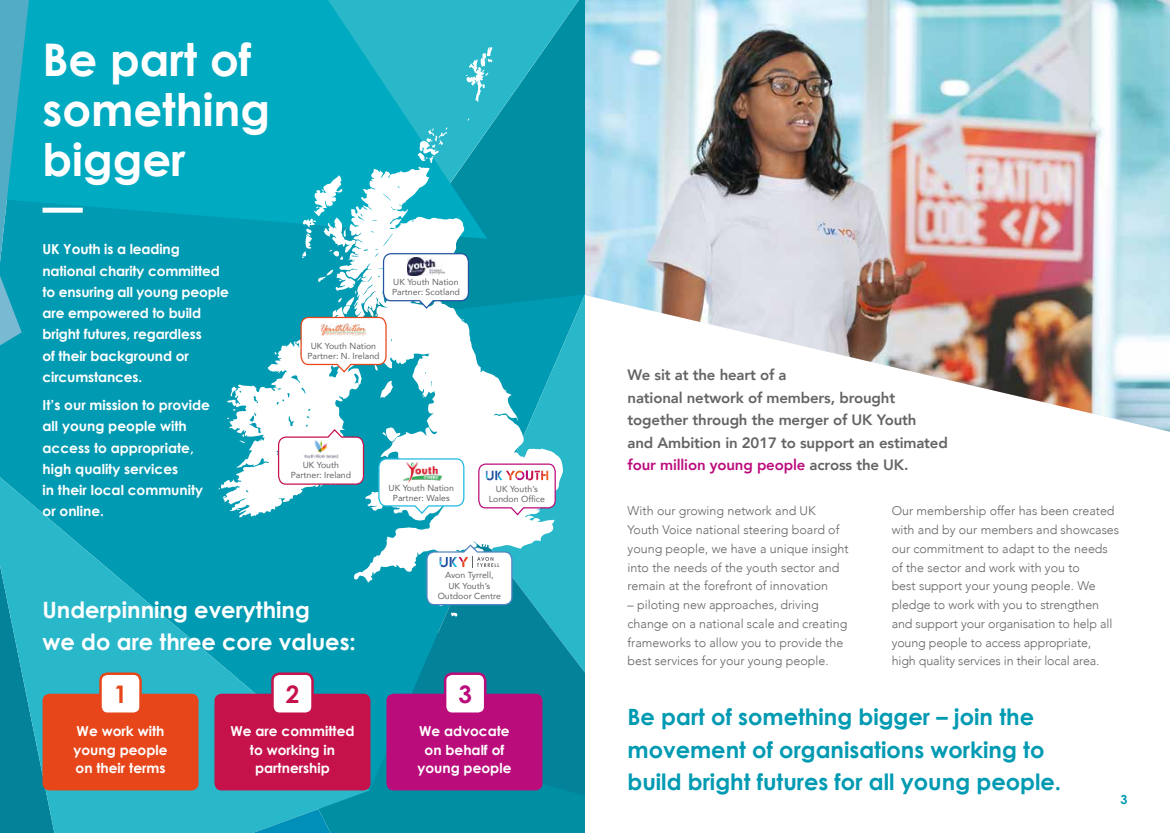
<style>
.page{position:relative;width:1170px;height:833px;background:#fff}
.page>*{position:absolute;margin:0;border:0;box-sizing:border-box;transform-origin:0 0}
.t1{font:700 45px/50px "Century Gothic";color:#fff}
.t2{font:700 24.12px "Century Gothic";color:#e6461a}
.t3{font:700 24.12px "Century Gothic";color:#c6124a}
.t4{font:700 24.12px "Century Gothic";color:#bb0c7c}
.t5{font:700 22.5px/32.5px "Century Gothic";color:#009ab2}
.t6{font:700 22.5px/32.5px "Century Gothic";color:#fff}
.t7{font:800 15px/22.5px "Avenir";letter-spacing:-.01em;color:#656365}
.t8{font:700 13.75px/21.2px "Century Gothic";color:#fff}
.t9{font:300 12.5px/18.8px "Avenir";color:#656365}
.t10{font:700 12.5px "Century Gothic";color:#009ab2}
.t11{font:8.75px/10px "Avenir";color:#656365;text-align:center}
.s1{color:#bb0c7c}
</style>
<div class="page">
<div style="left:369px;top:790px;width:216px;height:43px;background:#008ea3"></div>
<div style="left:0;top:239px;width:391px;height:551px;background:#009ab2"></div>
<div style="left:563px;top:0;width:22px;height:294px;background:#008ea3"></div>
<svg style="left:487px;top:0;width:91px;height:283px;background:#0e9cb0"></svg>
<svg style="left:29px;top:0;width:458px;height:239px;background:#06abc1"></svg>
<svg style="left:0;top:0;width:29px;height:262px;background:#29a7c0"></svg>
<svg style="left:0;top:276px;width:22px;height:69px;background:#3ca9c1"></svg>
<svg style="left:0;top:477px;width:369px;height:356px;background:#12a3b9"></svg>
<svg style="left:563px;top:294px;width:22px;height:241px;background:#25b3c7"></svg>
<svg style="left:391px;top:535px;width:194px;height:261px;background:#0a8fa6"></svg>
<svg style="left:253px;top:809px;width:77px;height:24px;background:#13a0be"></svg>
<svg style="left:339px;top:167px;width:224px;height:415px"></svg>
<svg style="left:466px;top:118px;width:3px;height:4px"></svg>
<svg style="left:415px;top:127px;width:33px;height:38px"></svg>
<svg style="left:464px;top:46px;width:28px;height:57px;background:#55c5d4"></svg>
<div style="left:43px;top:693px;width:155px;height:97px;background:#e6461a;border-radius:7px"></div>
<div style="left:214px;top:693px;width:156px;height:97px;background:#c6124a;border-radius:7px"></div>
<div style="left:386px;top:693px;width:156px;height:97px;background:#bb0c7c;border-radius:7px"></div>
<div style="left:43px;top:208px;width:40px;height:5px;background:#fff"></div>
<div style="left:100px;top:673px;width:40px;height:40px;background:#fff;border-radius:7px"></div>
<div style="left:99px;top:672px;width:43px;height:43px;border:2px solid #e6461a;border-radius:7px"></div>
<div style="left:272px;top:673px;width:40px;height:40px;background:#fff;border-radius:7px"></div>
<div style="left:271px;top:672px;width:43px;height:43px;border:2px solid #c6124a;border-radius:7px"></div>
<div style="left:445px;top:673px;width:40px;height:40px;background:#fff;border-radius:7px"></div>
<div style="left:444px;top:672px;width:42px;height:43px;border:2px solid #bb0c7c;border-radius:7px"></div>
<img style="left:585px;top:0;width:584px;height:432px">
<svg style="left:425px;top:543px;width:88px;height:75px"></svg>
<svg style="left:477px;top:463px;width:79px;height:53px"></svg>
<svg style="left:217px;top:175px;width:252px;height:342px"></svg>
<img style="left:407px;top:257px;width:38px;height:18px">
<h1 class="t1" style="left:43px;top:34px;width:229px">Be part of something bigger</h1>
<p class="t8" style="left:43px;top:238px;width:188px">UK Youth is a leading national charity committed to ensuring all young people are empowered to build bright futures, regardless<br>of their background or circumstances.</p>
<p class="t8" style="left:43px;top:394px;width:169px">It’s our mission to provide all young people with access to appropriate, high quality services<br>in their local community or online.</p>
<p class="t11" style="left:392px;top:277px;width:69px;text-align:left">UK Youth Nation<br>Partner: Scotland</p>
<p class="t11" style="left:307px;top:341px;width:74px">UK Youth Nation<br>Partner: N. Ireland</p>
<p class="t11" style="left:291px;top:460px;width:62px">UK Youth<br>Partner: Ireland</p>
<p class="t11" style="left:388px;top:482px;width:67px">UK Youth Nation<br>Partner: Wales</p>
<p class="t11" style="left:489px;top:484px;width:58px">UK Youth’s<br>London Office</p>
<h3 class="t6" style="left:43px;top:593px;width:315px">Underpinning everything<br>we do are three core values:</h3>
<p class="t11" style="left:437px;top:570px;width:65px">Avon Tyrrell,<br>UK Youth’s<br>Outdoor Centre</p>
<h2 class="t2" style="left:114px;top:679px;width:15px">1</h2>
<h2 class="t3" style="left:286px;top:679px;width:15px">2</h2>
<h2 class="t4" style="left:458px;top:679px;width:15px">3</h2>
<p class="t8" style="left:230px;top:721px;width:126px;line-height:18.8px;text-align:center">We are committed to working in partnership</p>
<p class="t8" style="left:73px;top:721px;width:96px;line-height:18.8px">We work with young people on their terms</p>
<p class="t8" style="left:417px;top:721px;width:96px;line-height:18.8px;text-align:center">We advocate on behalf of young people</p>
<p class="t7" style="left:627px;top:363px;width:322px">We sit at the heart of a<br>national network of members, brought together through the merger of UK Youth<br>and Ambition in 2017 to support an estimated <span class="s1">four million young people</span> across the UK.</p>
<p class="t9" style="left:627px;top:501px;width:222px">With our growing network and UK Youth Voice national steering board of young people, we have a unique insight into the needs of the youth sector and remain at the forefront of innovation</p>
<p class="t9" style="left:627px;top:595px;width:221px">– piloting new approaches, driving change on a national scale and creating frameworks to allow you to provide the best services for your young people.</p>
<p class="t9" style="left:891px;top:501px;width:229px">Our membership offer has been created with and by our members and showcases our commitment to adapt to the needs of the sector and work with you to<br>best support your young people. We pledge to work with you to strengthen and support your organisation to help all young people to access appropriate,<br>high quality services in their local area.</p>
<h3 class="t5" style="left:627px;top:700px;width:435px">Be part of something bigger – join the movement of organisations working to build bright futures for all young people.</h3>
<p class="t10" style="left:1120px;top:792px;width:8px">3</p>
</div>
